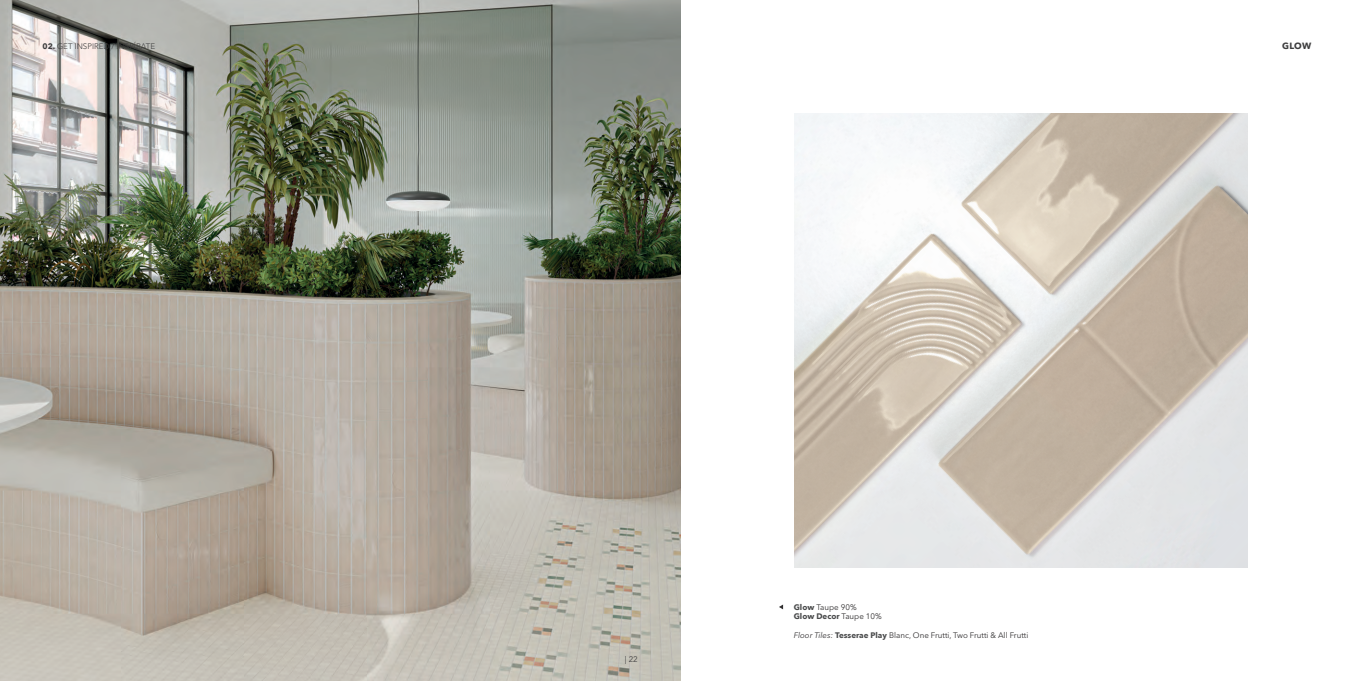
<style>
.page{position:relative;width:1361px;height:681px;background:#fff}
.page>*{position:absolute;margin:0;border:0;box-sizing:border-box;transform-origin:0 0}
.t1{font:700 9px "Avenir Next LT Pro";color:#3e3e3f}
.t2{font:8px "Avenir Next LT Pro";color:#312f30}
.t3{font:300 8px "Avenir LT Std";color:#3e3e3f}
.t4{font:700 8px "Avenir Next LT Pro";color:#4a4b4c}
.t5{font:8px "Avenir Next LT Pro";color:#3e3e3f}
.s1{font-family:"Avenir Next LT Pro";font-weight:700}
.s2{font-weight:700;color:#4a4b4c}
.s3{font-weight:400;color:#312f30}
.s4{font-style:italic}
</style>
<div class="page">
<img style="left:0;top:0;width:680px;height:680px">
<img style="left:794px;top:113px;width:453px;height:454px">
<svg style="left:779px;top:604px;width:4px;height:5px"></svg>
<p class="t3" style="left:43px;top:41px;width:114px"><span class="s1">02.</span> GET INSPIRED / INSPÍRATE</p>
<p class="t1" style="left:1282px;top:41px;width:31px">GLOW</p>
<p class="t5" style="left:625px;top:654px;width:15px">| 22</p>
<p class="t2" style="left:794px;top:601px;width:64px"><span class="s2">Glow</span> Taupe 90%</p>
<p class="t4" style="left:794px;top:611px;width:90px">Glow Decor <span class="s3">Taupe 10%</span></p>
<p class="t2" style="left:794px;top:630px;width:236px"><span class="s4">Floor Tiles:</span> <span class="s2">Tesserae Play</span> Blanc, One Frutti, Two Frutti &amp; All Frutti</p>
</div>
